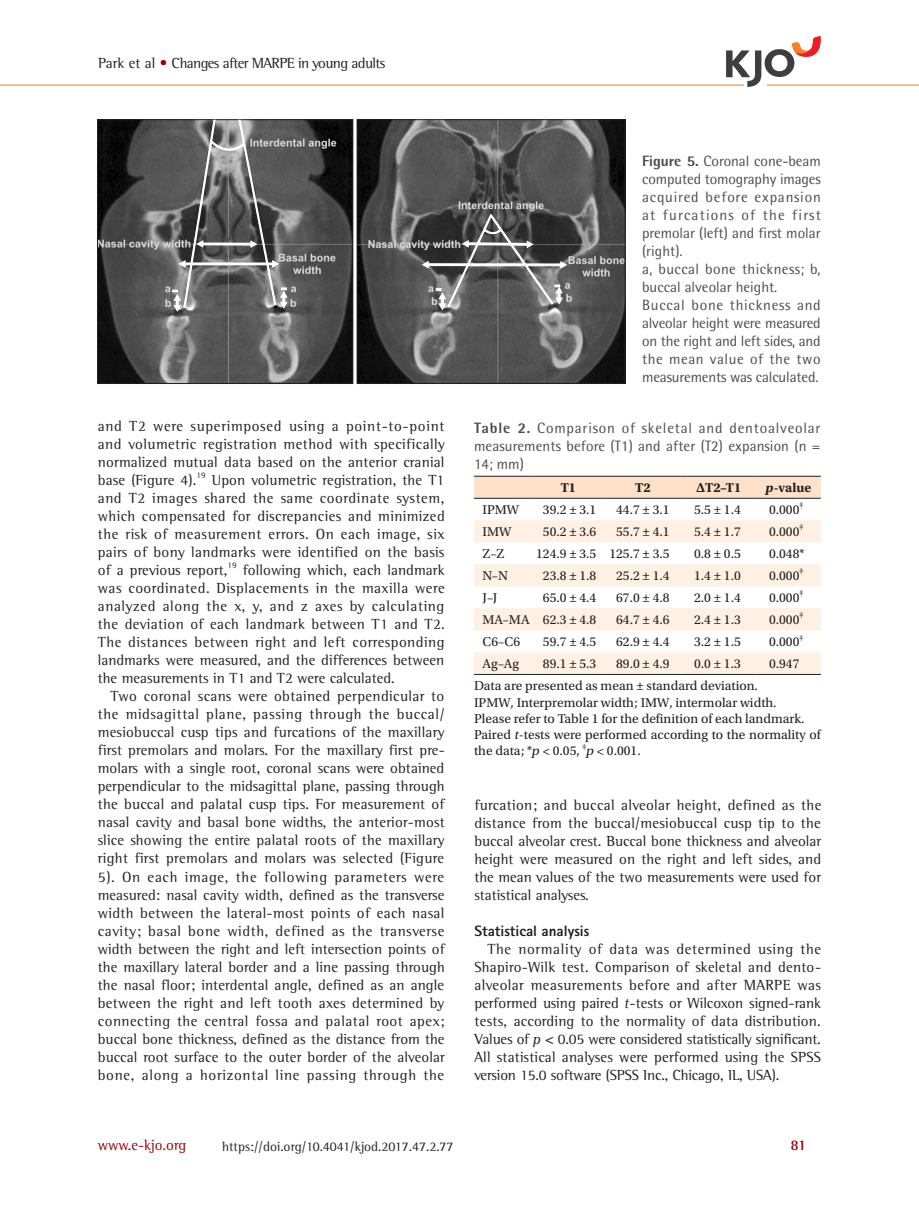
<style>
.page{position:relative;width:919px;height:1217px;background:#fff}
.page>*{position:absolute;margin:0;border:0;box-sizing:border-box;transform-origin:0 0}
.t1{font:15px/18px "Rotis Semi Serif Std";color:#231f20;text-align:justify}
.t2{font:15px/18px "Rotis Semi Sans Std";color:#4b4c4d;text-align:justify}
.t3{font:15px "Rotis Semi Serif Std";letter-spacing:-.04em;color:#231f20}
.t4{font:800 15px "Rotis Sans Serif Std";color:#231f20}
.t5{font:15px "Rotis Semi Serif Std";color:#920407}
.t6{font:700 15px "Rotis Semi Serif Std";color:#920407}
.t7{font:13.5px/16.2px "Utopia Std";color:#231f20}
.t8{font:13.5px "Rotis Semi Serif Std";color:#231f20}
.t9{font:700 13.5px "Utopia Std";color:#231f20}
.t10{font:8.7px "Rotis Semi Serif Std";color:#231f20}
.t11{font:7.8px "Utopia Std";color:#231f20}
.s1{color:#920407}
.s2{font-weight:800}
.s3{font-style:italic}
</style>
<div class="page">
<hr style="left:0;top:85px;width:918px;height:1px;background:#f58220">
<svg style="left:726px;top:36px;width:94px;height:51px"></svg>
<div style="left:474px;top:477px;width:346px;height:21px;background:#fee1c8"></div>
<svg style="left:474px;top:520px;width:346px;height:154px;fill:#fef0e2"></svg>
<hr style="left:474px;top:476px;width:57px;height:1px;background:#231f20">
<hr style="left:531px;top:476px;width:74px;height:1px;background:#231f20">
<hr style="left:605px;top:476px;width:75px;height:1px;background:#231f20">
<hr style="left:680px;top:476px;width:76px;height:1px;background:#231f20">
<hr style="left:756px;top:476px;width:64px;height:1px;background:#231f20">
<hr style="left:474px;top:498px;width:57px;height:1px;background:#231f20">
<hr style="left:531px;top:498px;width:74px;height:1px;background:#231f20">
<hr style="left:605px;top:498px;width:75px;height:1px;background:#231f20">
<hr style="left:680px;top:498px;width:76px;height:1px;background:#231f20">
<hr style="left:756px;top:498px;width:64px;height:1px;background:#231f20">
<hr style="left:474px;top:674px;width:57px;height:1px;background:#231f20">
<hr style="left:531px;top:674px;width:74px;height:1px;background:#231f20">
<hr style="left:605px;top:674px;width:75px;height:1px;background:#231f20">
<hr style="left:680px;top:674px;width:76px;height:1px;background:#231f20">
<hr style="left:756px;top:674px;width:64px;height:1px;background:#231f20">
<svg style="left:97px;top:119px;width:528px;height:265px;background:#505050"></svg>
<svg style="left:172px;top:119px;width:115px;height:192px;background:#6e6e6e"></svg>
<svg style="left:422px;top:211px;width:145px;height:99px;background:#5f5f5f"></svg>
<p class="t3" style="left:98px;top:54px;width:289px">Park et al <span class="s1">•</span> Changes after MARPE in young adults</p>
<p class="t1" style="left:98px;top:417px;width:348px">and T2 were superimposed using a point-to-point and volumetric registration method with specifically normalized mutual data based on the anterior cranial base (Figure 4).</p>
<p class="t10" style="left:196px;top:470px;width:11px">19</p>
<p class="t1" style="left:98px;top:471px;width:348px;text-indent:114px">Upon volumetric registration, the T1 and T2 images shared the same coordinate system, which compensated for discrepancies and minimized the risk of measurement errors. On each image, six pairs of bony landmarks were identified on the basis of a previous report,</p>
<p class="t10" style="left:227px;top:560px;width:11px">19</p>
<p class="t1" style="left:98px;top:561px;width:348px;text-indent:145px">following which, each landmark was coordinated. Displacements in the maxilla were analyzed along the x, y, and z axes by calculating the deviation of each landmark between T1 and T2.<br>The distances between right and left corresponding landmarks were measured, and the differences between the measurements in T1 and T2 were calculated.</p>
<p class="t1" style="left:98px;top:687px;width:348px;text-indent:13px">Two coronal scans were obtained perpendicular to the midsagittal plane, passing through the buccal/ mesiobuccal cusp tips and furcations of the maxillary first premolars and molars. For the maxillary first pre&shy;molars with a single root, coronal scans were obtained perpendicular to the midsagittal plane, passing through the buccal and palatal cusp tips. For measurement of nasal cavity and basal bone widths, the anterior-most slice showing the entire palatal roots of the maxillary right first premolars and molars was selected (Figure 5). On each image, the following parameters were measured: nasal cavity width, defined as the transverse width between the lateral-most points of each nasal cavity; basal bone width, defined as the transverse width between the right and left intersection points of the maxillary lateral border and a line passing through the nasal floor; interdental angle, defined as an angle between the right and left tooth axes determined by connecting the central fossa and palatal root apex; buccal bone thickness, defined as the distance from the buccal root surface to the outer border of the alveolar bone, along a horizontal line passing through the</p>
<p class="t2" style="left:642px;top:152px;width:180px;text-align:left"><span class="s2">Figure 5.</span> Coronal cone-beam computed tomography images acquired before expansion at furcations of the first premolar (left) and first molar (right).<br>a, buccal bone thickness; b, buccal alveolar height.<br>Buccal bone thickness and alveolar height were measured on the right and left sides, and the mean value of the two measurements was calculated.</p>
<p class="t2" style="left:474px;top:419px;width:348px"><span class="s2">Table 2.</span> Comparison of skeletal and dentoalveolar measurements before (T1) and after (T2) expansion (n = 14; mm)</p>
<p class="t9" style="left:560px;top:479px;width:17px">T1</p>
<p class="t9" style="left:635px;top:479px;width:17px">T2</p>
<p class="t9" style="left:696px;top:479px;width:47px">ΔT2–T1</p>
<p class="t9" style="left:765px;top:479px;width:47px"><span class="s3">p</span>-value</p>
<p class="t7" style="left:482px;top:501px;width:38px">IPMW</p>
<p class="t7" style="left:543px;top:501px;width:55px">39.2 ± 3.1</p>
<p class="t7" style="left:616px;top:501px;width:55px">44.7 ± 3.1</p>
<p class="t7" style="left:694px;top:501px;width:48px">5.5 ± 1.4</p>
<p class="t7" style="left:769px;top:501px;width:32px">0.000</p>
<p class="t11" style="left:799px;top:500px;width:5px">‡</p>
<p class="t7" style="left:482px;top:523px;width:30px">IMW</p>
<p class="t7" style="left:543px;top:523px;width:55px">50.2 ± 3.6</p>
<p class="t7" style="left:616px;top:523px;width:55px">55.7 ± 4.1</p>
<p class="t7" style="left:694px;top:523px;width:48px">5.4 ± 1.7</p>
<p class="t7" style="left:769px;top:523px;width:32px">0.000</p>
<p class="t11" style="left:799px;top:522px;width:5px">‡</p>
<p class="t7" style="left:482px;top:545px;width:23px">Z–Z</p>
<p class="t7" style="left:536px;top:545px;width:135px">124.9 ± 3.5 125.7 ± 3.5</p>
<p class="t7" style="left:694px;top:545px;width:48px">0.8 ± 0.5</p>
<p class="t7" style="left:769px;top:545px;width:37px">0.048*</p>
<p class="t7" style="left:482px;top:567px;width:27px">N–N</p>
<p class="t7" style="left:543px;top:567px;width:55px">23.8 ± 1.8</p>
<p class="t7" style="left:616px;top:567px;width:55px">25.2 ± 1.4</p>
<p class="t7" style="left:694px;top:567px;width:48px">1.4 ± 1.0</p>
<p class="t7" style="left:769px;top:567px;width:32px">0.000</p>
<p class="t11" style="left:799px;top:566px;width:5px">‡</p>
<p class="t7" style="left:482px;top:589px;width:16px">J–J</p>
<p class="t7" style="left:543px;top:589px;width:55px">65.0 ± 4.4</p>
<p class="t7" style="left:616px;top:589px;width:55px">67.0 ± 4.8</p>
<p class="t7" style="left:694px;top:589px;width:48px">2.0 ± 1.4</p>
<p class="t7" style="left:769px;top:589px;width:32px">0.000</p>
<p class="t11" style="left:799px;top:588px;width:5px">‡</p>
<p class="t7" style="left:482px;top:611px;width:115px">MA–MA 62.3 ± 4.8</p>
<p class="t7" style="left:616px;top:611px;width:55px">64.7 ± 4.6</p>
<p class="t7" style="left:694px;top:611px;width:48px">2.4 ± 1.3</p>
<p class="t7" style="left:769px;top:611px;width:32px">0.000</p>
<p class="t11" style="left:799px;top:610px;width:5px">‡</p>
<p class="t7" style="left:482px;top:633px;width:39px">C6–C6</p>
<p class="t7" style="left:543px;top:633px;width:55px">59.7 ± 4.5</p>
<p class="t7" style="left:616px;top:633px;width:55px">62.9 ± 4.4</p>
<p class="t7" style="left:694px;top:633px;width:48px">3.2 ± 1.5</p>
<p class="t7" style="left:769px;top:633px;width:32px">0.000</p>
<p class="t11" style="left:799px;top:632px;width:5px">‡</p>
<p class="t7" style="left:482px;top:655px;width:38px">Ag–Ag</p>
<p class="t7" style="left:543px;top:655px;width:55px">89.1 ± 5.3</p>
<p class="t7" style="left:616px;top:655px;width:55px">89.0 ± 4.9</p>
<p class="t7" style="left:694px;top:655px;width:48px">0.0 ± 1.3</p>
<p class="t7" style="left:769px;top:655px;width:32px">0.947</p>
<p class="t7" style="left:474px;top:678px;width:348px">Data are presented as mean ± standard deviation.<br>IPMW, Interpremolar width; IMW, intermolar width.<br>Please refer to Table 1 for the definition of each landmark.<br>Paired <span class="s3">t</span>-tests were performed according to the normality of the data; *<span class="s3">p</span> &lt; 0.05, <span class="s3">p</span> &lt; 0.001.</p>
<p class="t11" style="left:582px;top:741px;width:5px">‡</p>
<p class="t1" style="left:474px;top:795px;width:348px">furcation; and buccal alveolar height, defined as the distance from the buccal/mesiobuccal cusp tip to the buccal alveolar crest. Buccal bone thickness and alveolar height were measured on the right and left sides, and the mean values of the two measurements were used for statistical analyses.</p>
<p class="t4" style="left:474px;top:920px;width:116px">Statistical analysis</p>
<p class="t1" style="left:474px;top:939px;width:348px;text-indent:13px">The normality of data was determined using the Shapiro-Wilk test. Comparison of skeletal and dento&shy;alveolar measurements before and after MARPE was performed using paired <span class="s3">t</span>-tests or Wilcoxon signed-rank tests, according to the normality of data distribution.<br>Values of <span class="s3">p</span> &lt; 0.05 were considered statistically significant.<br>All statistical analyses were performed using the SPSS version 15.0 software (SPSS Inc., Chicago, IL, USA).</p>
<p class="t5" style="left:98px;top:1135px;width:90px">www.e-kjo.org</p>
<p class="t8" style="left:222px;top:1138px;width:233px">https://doi.org/10.4041/kjod.2017.47.2.77</p>
<p class="t6" style="left:790px;top:1135px;width:17px">81</p>
</div>
